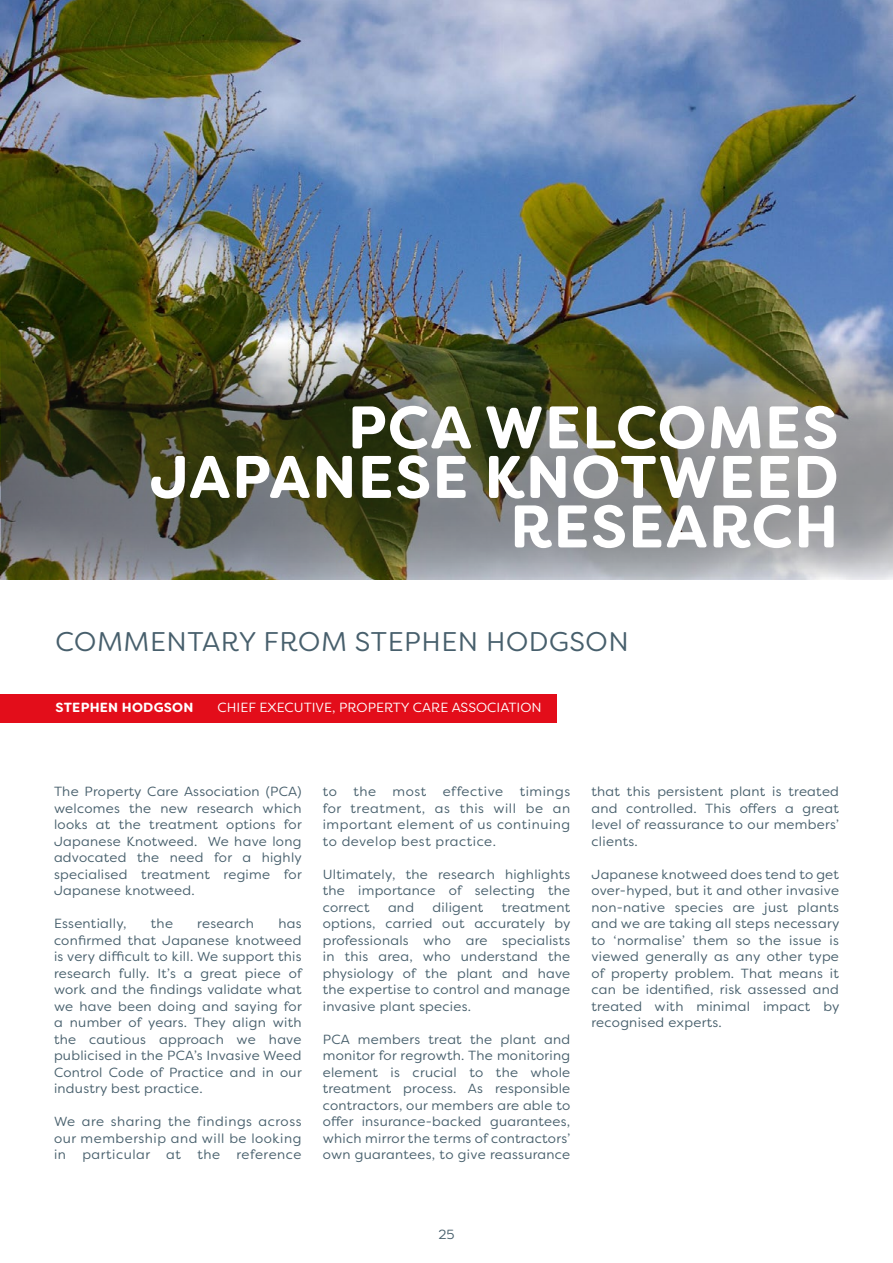
<style>
.page{position:relative;width:893px;height:1263px;background:#fff}
.page>*{position:absolute;margin:0;border:0;box-sizing:border-box;transform-origin:0 0}
.t1{font:700 60px/49.5px "Filson Soft";letter-spacing:.02em;color:#fff;text-align:right}
.t2{font:27px "Filson Soft";letter-spacing:.02em;color:#475f6c}
.t3{font:13.2px/16.5px "Filson Soft";letter-spacing:.02em;color:#475f6c;text-align:justify}
.t4{font:13.2px "Filson Soft";color:#fff}
.t5{font:700 13.2px "Filson Soft";letter-spacing:.02em;color:#fff}
</style>
<div class="page">
<img style="left:1px;top:0;width:892px;height:579px">
<div style="left:0;top:694px;width:556px;height:29px;background:#e30d1a"></div>
<img style="left:1px;top:341px;width:891px;height:239px">
<h1 class="t1" style="left:150px;top:403px;width:690px">PCA WELCOMES<br>JAPANESE KNOTWEED<br>RESEARCH</h1>
<h2 class="t2" style="left:56px;top:624px;width:575px">COMMENTARY FROM STEPHEN HODGSON</h2>
<p class="t5" style="left:55px;top:699px;width:140px">STEPHEN HODGSON</p>
<p class="t4" style="left:218px;top:699px;width:326px">CHIEF EXECUTIVE, PROPERTY CARE ASSOCIATION</p>
<p class="t3" style="left:54px;top:783px;width:249px">The Property Care Association (PCA) welcomes the new research which looks at the treatment options for Japanese Knotweed. We have long advocated the need for a highly specialised treatment regime for Japanese knotweed.</p>
<p class="t3" style="left:54px;top:915px;width:74px">Essentially,</p>
<p class="t3" style="left:151px;top:915px;width:24px">the</p>
<p class="t3" style="left:197px;top:915px;width:58px">research</p>
<p class="t3" style="left:54px;top:915px;width:249px;text-indent:224px">has confirmed that Japanese knotweed is very difficult to kill. We support this research fully. It’s a great piece of work and the findings validate what we have been doing and saying for a number of years. They align with the cautious approach we have publicised in the PCA’s Invasive Weed Control Code of Practice and in our industry best practice.</p>
<p class="t3" style="left:54px;top:1113px;width:249px">We are sharing the findings across our membership and will be looking in particular at the reference</p>
<p class="t3" style="left:323px;top:783px;width:249px">to the most effective timings for treatment, as this will be an important element of us continuing to develop best practice.</p>
<p class="t3" style="left:323px;top:866px;width:249px">Ultimately, the research highlights the importance of selecting the correct</p>
<p class="t3" style="left:388px;top:899px;width:28px">and</p>
<p class="t3" style="left:433px;top:899px;width:52px">diligent</p>
<p class="t3" style="left:323px;top:899px;width:249px;text-indent:179px">treatment options, carried out accurately by professionals who are specialists in this area, who understand the physiology of the plant and have the expertise to control and manage invasive plant species.</p>
<p class="t3" style="left:323px;top:1031px;width:249px">PCA members treat the plant and monitor for regrowth. The monitoring element is crucial to the whole treatment process. As responsible contractors, our members are able to offer insurance-backed guarantees, which mirror the terms of contractors’ own guarantees, to give reassurance</p>
<p class="t3" style="left:591px;top:783px;width:249px">that this persistent plant is treated and controlled. This offers a great level of reassurance to our members’ clients.</p>
<p class="t3" style="left:591px;top:866px;width:249px">Japanese knotweed does tend to get over-hyped, but it and other invasive non-native species are just plants and we are taking all steps necessary to ‘normalise’ them so the issue is viewed generally as any other type of property problem. That means it can be identified, risk assessed and treated with minimal impact by recognised experts.</p>
<p class="t3" style="left:438px;top:1226px;width:18px">25</p>
</div>
